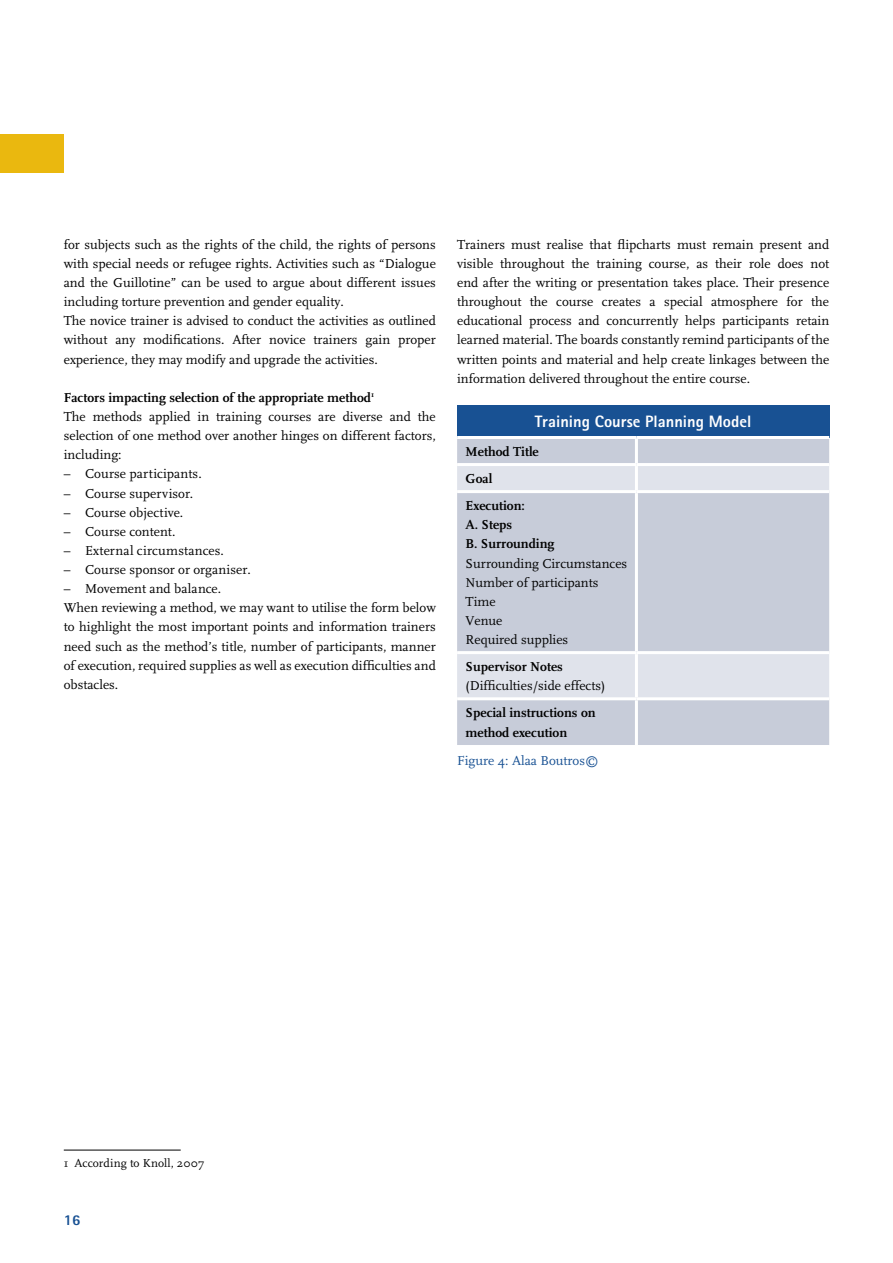
<style>
.page{position:relative;width:893px;height:1263px;background:#fff}
.page>*{position:absolute;margin:0;border:0;box-sizing:border-box;transform-origin:0 0}
._02-Scala_9_Pt_ohne{font:800 16.5px "Rotis Sans Serif";color:#fff}
.t1{font:800 15px "Rotis Sans Serif";color:#185193}
._02-Scala_9_Pt_ohne-2{font:13.5px/19.2px "Scala";color:#000;text-align:justify}
._06-Aufzählung_Binde{font:13.5px "Scala";letter-spacing:.005em;color:#000}
._02-Scala_9_Pt_ohne-3{font:700 13.5px/19.2px "Scala";color:#000}
._05-Bildunterschrift{font:13.5px "Scala";color:#185193}
._06-Aufzählung_Binde-2{font:12px "Scala";letter-spacing:.01em;color:#000}
.s1{font-weight:700}
</style>
<div class="page">
<div style="left:0;top:134px;width:64px;height:38px;background:#eab80f"></div>
<div style="left:457px;top:405px;width:372px;height:32px;background:#185193"></div>
<div style="left:457px;top:439px;width:372px;height:306px;background:#c7ccd9"></div>
<svg style="left:457px;top:466px;width:372px;height:231px;background:#ced2de"></svg>
<hr style="left:457px;top:436px;width:179px;height:3px;background:#fff">
<hr style="left:636px;top:436px;width:193px;height:3px;background:#fff">
<hr style="left:635px;top:439px;width:3px;height:24px;background:#fff">
<hr style="left:457px;top:463px;width:179px;height:3px;background:#fff">
<hr style="left:636px;top:463px;width:193px;height:3px;background:#fff">
<hr style="left:635px;top:466px;width:3px;height:24px;background:#fff">
<hr style="left:457px;top:490px;width:179px;height:3px;background:#fff">
<hr style="left:636px;top:490px;width:193px;height:3px;background:#fff">
<hr style="left:635px;top:493px;width:3px;height:158px;background:#fff">
<hr style="left:457px;top:651px;width:179px;height:3px;background:#fff">
<hr style="left:636px;top:651px;width:193px;height:3px;background:#fff">
<hr style="left:635px;top:654px;width:3px;height:43px;background:#fff">
<hr style="left:457px;top:697px;width:179px;height:3px;background:#fff">
<hr style="left:636px;top:697px;width:193px;height:3px;background:#fff">
<hr style="left:635px;top:700px;width:3px;height:45px;background:#fff">
<hr style="left:64px;top:1150px;width:117px;height:1px;background:#000">
<p class="_02-Scala_9_Pt_ohne-2" style="left:64px;top:235px;width:374px">for subjects such as the rights of the child, the rights of persons with special needs or refugee rights. Activities such as “Dialogue and the Guillotine” can be used to argue about different issues including torture prevention and gender equality.</p>
<p class="_02-Scala_9_Pt_ohne-2" style="left:64px;top:312px;width:374px">The novice trainer is advised to conduct the activities as outlined without any modifications. After novice trainers gain proper experience, they may modify and upgrade the activities.</p>
<p class="_02-Scala_9_Pt_ohne-3" style="left:64px;top:388px;width:312px">Factors impacting selection of the appropriate method<sup>1</sup></p>
<p class="_02-Scala_9_Pt_ohne-2" style="left:64px;top:407px;width:374px">The methods applied in training courses are diverse and the selection of one method over another hinges on different factors, including:</p>
<p class="_06-Aufzählung_Binde" style="left:64px;top:467px;width:139px">– Course participants.</p>
<p class="_06-Aufzählung_Binde" style="left:64px;top:486px;width:131px">– Course supervisor.</p>
<p class="_06-Aufzählung_Binde" style="left:64px;top:505px;width:121px">– Course objective.</p>
<p class="_06-Aufzählung_Binde" style="left:64px;top:524px;width:113px">– Course content.</p>
<p class="_06-Aufzählung_Binde" style="left:64px;top:543px;width:162px">– External circumstances.</p>
<p class="_06-Aufzählung_Binde" style="left:64px;top:562px;width:188px">– Course sponsor or organiser.</p>
<p class="_06-Aufzählung_Binde" style="left:64px;top:581px;width:159px">– Movement and balance.</p>
<p class="_02-Scala_9_Pt_ohne-2" style="left:64px;top:599px;width:374px">When reviewing a method, we may want to utilise the form below to highlight the most important points and information trainers need such as the method’s title, number of participants, manner of execution, required supplies as well as execution difficulties and obstacles.</p>
<p class="_02-Scala_9_Pt_ohne-2" style="left:457px;top:235px;width:374px">Trainers must realise that flipcharts must remain present and visible throughout the training course, as their role does not end after the writing or presentation takes place. Their presence throughout the course creates a special atmosphere for the educational process and concurrently helps participants retain learned material. The boards constantly remind participants of the written points and material and help create linkages between the information delivered throughout the entire course.</p>
<p class="_02-Scala_9_Pt_ohne" style="left:535px;top:410px;width:218px">Training Course Planning Model</p>
<p class="_02-Scala_9_Pt_ohne-3" style="left:466px;top:442px;width:75px">Method Title</p>
<p class="_02-Scala_9_Pt_ohne-3" style="left:466px;top:469px;width:28px">Goal</p>
<p class="_02-Scala_9_Pt_ohne-3" style="left:466px;top:496px;width:61px">Execution:</p>
<p class="_02-Scala_9_Pt_ohne-3" style="left:466px;top:515px;width:48px">A. Steps</p>
<p class="_02-Scala_9_Pt_ohne-2" style="left:466px;top:535px;width:163px"><span class="s1">B. Surrounding<br></span>Surrounding Circumstances</p>
<p class="_02-Scala_9_Pt_ohne-2" style="left:466px;top:573px;width:134px">Number of participants</p>
<p class="_02-Scala_9_Pt_ohne-2" style="left:466px;top:592px;width:32px">Time</p>
<p class="_02-Scala_9_Pt_ohne-2" style="left:466px;top:611px;width:38px">Venue</p>
<p class="_02-Scala_9_Pt_ohne-2" style="left:466px;top:630px;width:104px">Required supplies</p>
<p class="_02-Scala_9_Pt_ohne-3" style="left:466px;top:657px;width:99px">Supervisor Notes</p>
<p class="_02-Scala_9_Pt_ohne-2" style="left:466px;top:676px;width:141px">(Difficulties/side effects)</p>
<p class="_02-Scala_9_Pt_ohne-3" style="left:466px;top:703px;width:132px">Special instructions on method execution</p>
<p class="_05-Bildunterschrift" style="left:457px;top:754px;width:143px">Figure 4: Alaa Boutros©</p>
<p class="_06-Aufzählung_Binde-2" style="left:64px;top:1157px;width:142px">1 According to Knoll, 2007</p>
<p class="t1" style="left:64px;top:1210px;width:18px">16</p>
</div>
